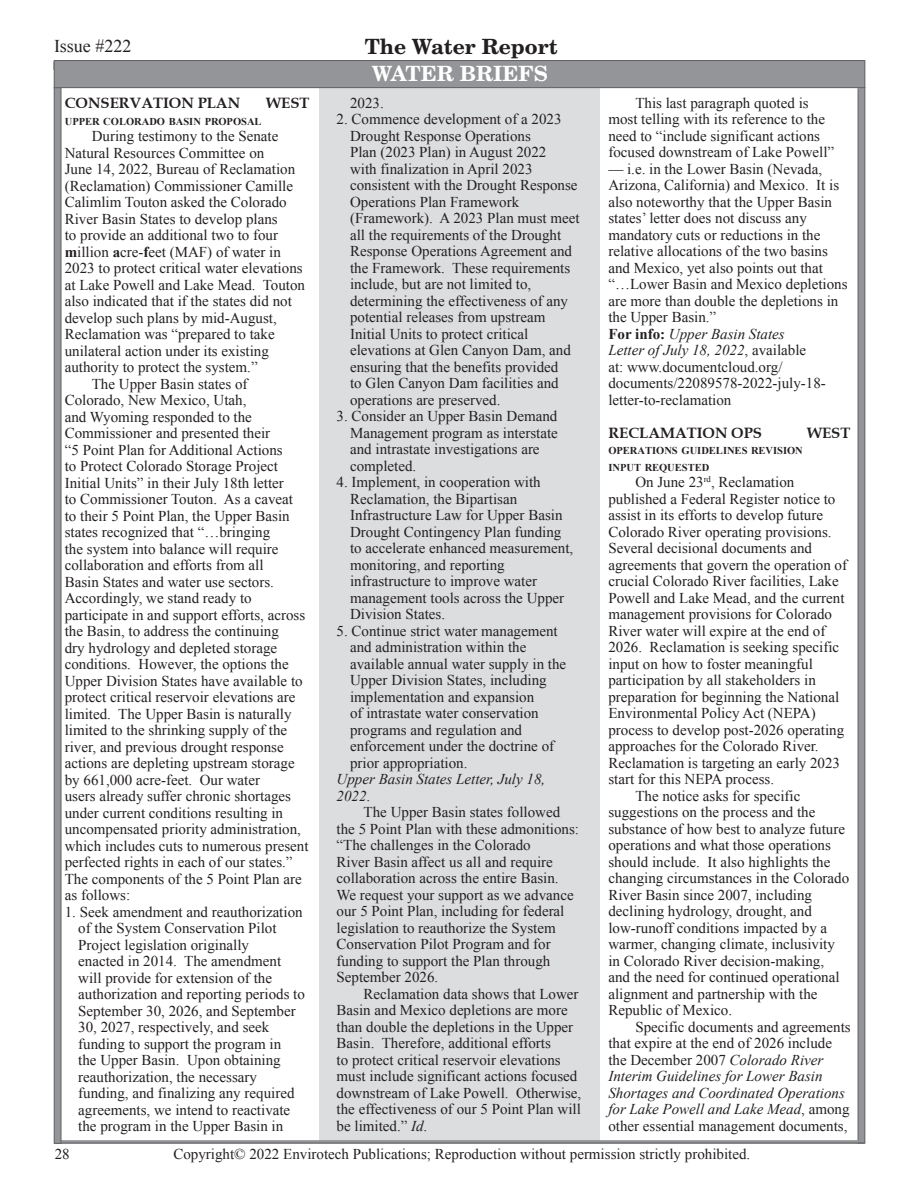
<style>
.page{position:relative;width:918px;height:1188px;background:#fff}
.page>*{position:absolute;margin:0;border:0;box-sizing:border-box;transform-origin:0 0}
.t1{font:700 21px "New Century Schlbk";color:#231f20}
.t2{font:700 21px "New Century Schlbk";color:#fff}
.t3{font:18px "Times New Roman";color:#231f20}
.t4{font:15px/16.5px "Times New Roman";color:#231f20}
.TWR_Brief_Header{font:700 15px "Book Antiqua";color:#231f20}
.t5{font:italic 15px/16.5px "Times New Roman";color:#231f20}
.t6{font:700 10.5px "Times New Roman";color:#231f20}
.s1{font-weight:700}
.s2{font-style:normal}
.s3{font-style:italic}
</style>
<div class="page">
<div style="left:320px;top:86px;width:280px;height:1054px;background:#dcdddf"></div>
<div style="left:858px;top:88px;width:7px;height:1055px;background:#939598"></div>
<div style="left:858px;top:87px;width:7px;height:1056px;border:1px solid #636366"></div>
<hr style="left:61px;top:1140px;width:798px;height:3px;background:#939598">
<hr style="left:55px;top:1143px;width:810px;height:1px;background:#636366">
<div style="left:54px;top:88px;width:7px;height:1055px;background:#939598"></div>
<div style="left:54px;top:87px;width:7px;height:1057px;border:1px solid #636366"></div>
<div style="left:54px;top:61px;width:811px;height:27px;background:#939598"></div>
<div style="left:54px;top:60px;width:811px;height:28px;border:1px solid #636366"></div>
<p class="t3" style="left:54px;top:34px;width:79px">Issue #222</p>
<p class="TWR_Brief_Header" style="left:65px;top:94px;width:23px">CONSERVATION</p>
<p class="TWR_Brief_Header" style="left:198px;top:94px;width:21px">PLAN</p>
<p class="TWR_Brief_Header" style="left:266px;top:94px;width:45px">WEST</p>
<p class="t6" style="left:65px;top:114px;width:198px">UPPER COLORADO BASIN PROPOSAL</p>
<p class="t4" style="left:65px;top:128px;width:242px;text-indent:27px">During testimony to the Senate Natural Resources Committee on<br>June 14, 2022, Bureau of Reclamation (Reclamation) Commissioner Camille Calimlim Touton asked the Colorado River Basin States to develop plans<br>to provide an additional two to four <span class="s1">M</span>illion <span class="s1">A</span>cre-<span class="s1">F</span>eet (MAF) of water in 2023 to protect critical water elevations at Lake Powell and Lake Mead. Touton also indicated that if the states did not develop such plans by mid-August, Reclamation was “prepared to take unilateral action under its existing authority to protect the system.”</p>
<p class="t4" style="left:65px;top:375px;width:245px;text-indent:27px">The Upper Basin states of Colorado, New Mexico, Utah,<br>and Wyoming responded to the Commissioner and presented their<br>“5 Point Plan for Additional Actions<br>to Protect Colorado Storage Project Initial Units” in their July 18th letter<br>to Commissioner Touton. As a caveat<br>to their 5 Point Plan, the Upper Basin states recognized that “…bringing<br>the system into balance will require collaboration and efforts from all<br>Basin States and water use sectors.<br>Accordingly, we stand ready to participate in and support efforts, across the Basin, to address the continuing<br>dry hydrology and depleted storage conditions. However, the options the Upper Division States have available to protect critical reservoir elevations are limited. The Upper Basin is naturally limited to the shrinking supply of the river, and previous drought response actions are depleting upstream storage by 661,000 acre-feet. Our water<br>users already suffer chronic shortages under current conditions resulting in uncompensated priority administration, which includes cuts to numerous present perfected rights in each of our states.”</p>
<p class="t4" style="left:65px;top:870px;width:239px">The components of the 5 Point Plan are as follows:</p>
<p class="t4" style="left:78px;top:903px;width:228px;text-indent:-14px">1. Seek amendment and reauthorization of the System Conservation Pilot Project legislation originally<br>enacted in 2014. The amendment will provide for extension of the authorization and reporting periods to September 30, 2026, and September 30, 2027, respectively, and seek funding to support the program in<br>the Upper Basin. Upon obtaining reauthorization, the necessary funding, and finalizing any required agreements, we intend to reactivate the program in the Upper Basin in</p>
<p class="t1" style="left:365px;top:33px;width:194px">The Water Report</p>
<h1 class="t1" style="left:444px;top:34px;width:194px">The Water Report</h1>
<p class="t2" style="left:372px;top:61px;width:174px">Water Briefs</p>
<p class="t4" style="left:350px;top:94px;width:35px">2023.</p>
<p class="t4" style="left:350px;top:111px;width:231px;text-indent:-14px">2. Commence development of a 2023<br>Drought Response Operations<br>Plan (2023 Plan) in August 2022<br>with finalization in April 2023 consistent with the Drought Response Operations Plan Framework (Framework). A 2023 Plan must meet all the requirements of the Drought Response Operations Agreement and the Framework. These requirements include, but are not limited to, determining the effectiveness of any potential releases from upstream Initial Units to protect critical elevations at Glen Canyon Dam, and ensuring that the benefits provided<br>to Glen Canyon Dam facilities and operations are preserved.</p>
<p class="t4" style="left:350px;top:408px;width:209px;text-indent:-14px">3. Consider an Upper Basin Demand<br>Management program as interstate and intrastate investigations are completed.</p>
<p class="t4" style="left:350px;top:474px;width:225px;text-indent:-14px">4. Implement, in cooperation with<br>Reclamation, the Bipartisan<br>Infrastructure Law for Upper Basin<br>Drought Contingency Plan funding to accelerate enhanced measurement, monitoring, and reporting infrastructure to improve water management tools across the Upper<br>Division States.</p>
<p class="t4" style="left:350px;top:622px;width:218px;text-indent:-14px">5. Continue strict water management and administration within the available annual water supply in the<br>Upper Division States, including implementation and expansion<br>of intrastate water conservation programs and regulation and enforcement under the doctrine of prior appropriation.</p>
<p class="t5" style="left:337px;top:770px;width:210px">Upper Basin States Letter, July 18,<br>2022<span class="s2">.</span></p>
<p class="t4" style="left:337px;top:804px;width:244px;text-align:center">The Upper Basin states followed<br>the 5 Point Plan with these admonitions:</p>
<p class="t4" style="left:337px;top:837px;width:239px">“The challenges in the Colorado<br>River Basin affect us all and require collaboration across the entire Basin.<br>We request your support as we advance our 5 Point Plan, including for federal legislation to reauthorize the System Conservation Pilot Program and for funding to support the Plan through September 2026.</p>
<p class="t4" style="left:337px;top:985px;width:246px;text-indent:27px">Reclamation data shows that Lower Basin and Mexico depletions are more than double the depletions in the Upper Basin. Therefore, additional efforts<br>to protect critical reservoir elevations must include significant actions focused downstream of Lake Powell. Otherwise, the effectiveness of our 5 Point Plan will be limited.” <span class="s3">Id</span>.</p>
<p class="t4" style="left:608px;top:94px;width:227px;text-indent:27px">This last paragraph quoted is most telling with its reference to the need to “include significant actions focused downstream of Lake Powell”</p>
<p class="t4" style="left:608px;top:160px;width:241px">— i.e. in the Lower Basin (Nevada, Arizona, California) and Mexico. It is also noteworthy that the Upper Basin states’ letter does not discuss any mandatory cuts or reductions in the relative allocations of the two basins and Mexico, yet also points out that “…Lower Basin and Mexico depletions are more than double the depletions in the Upper Basin.”</p>
<p class="t4" style="left:608px;top:325px;width:219px"><span class="s1">FOR INFO:</span> <span class="s3">Upper Basin States<br>Letter of July 18, 2022</span>, available<br>at: www.documentcloud.org/ documents/22089578-2022-july-18- letter-to-reclamation</p>
<p class="TWR_Brief_Header" style="left:608px;top:424px;width:23px">RECLAMATION</p>
<p class="TWR_Brief_Header" style="left:731px;top:424px;width:23px">OPS</p>
<p class="TWR_Brief_Header" style="left:807px;top:424px;width:45px">WEST</p>
<p class="t6" style="left:608px;top:443px;width:196px">OPERATIONS GUIDELINES REVISION</p>
<p class="t6" style="left:608px;top:460px;width:102px">INPUT REQUESTED</p>
<p class="t4" style="left:608px;top:474px;width:240px;text-indent:27px">On June 23<sup>rd</sup>, Reclamation published a Federal Register notice to assist in its efforts to develop future Colorado River operating provisions.<br>Several decisional documents and agreements that govern the operation of crucial Colorado River facilities, Lake Powell and Lake Mead, and the current management provisions for Colorado River water will expire at the end of 2026. Reclamation is seeking specific input on how to foster meaningful participation by all stakeholders in preparation for beginning the National Environmental Policy Act (NEPA) process to develop post-2026 operating approaches for the Colorado River.<br>Reclamation is targeting an early 2023 start for this NEPA process.</p>
<p class="t4" style="left:608px;top:787px;width:242px;text-indent:27px">The notice asks for specific suggestions on the process and the substance of how best to analyze future operations and what those operations should include. It also highlights the changing circumstances in the Colorado River Basin since 2007, including declining hydrology, drought, and low-runoff conditions impacted by a warmer, changing climate, inclusivity in Colorado River decision-making, and the need for continued operational alignment and partnership with the Republic of Mexico.</p>
<p class="t4" style="left:608px;top:1018px;width:244px;text-indent:27px">Specific documents and agreements that expire at the end of 2026 include the December 2007 <span class="s3">Colorado River Interim Guidelines for Lower Basin Shortages and Coordinated Operations for Lake Powell and Lake Mead</span>, among other essential management documents,</p>
<p class="t4" style="left:55px;top:1145px;width:16px">28</p>
<p class="t4" style="left:173px;top:1145px;width:578px">Copyright© 2022 Envirotech Publications; Reproduction without permission strictly prohibited.</p>
</div>
